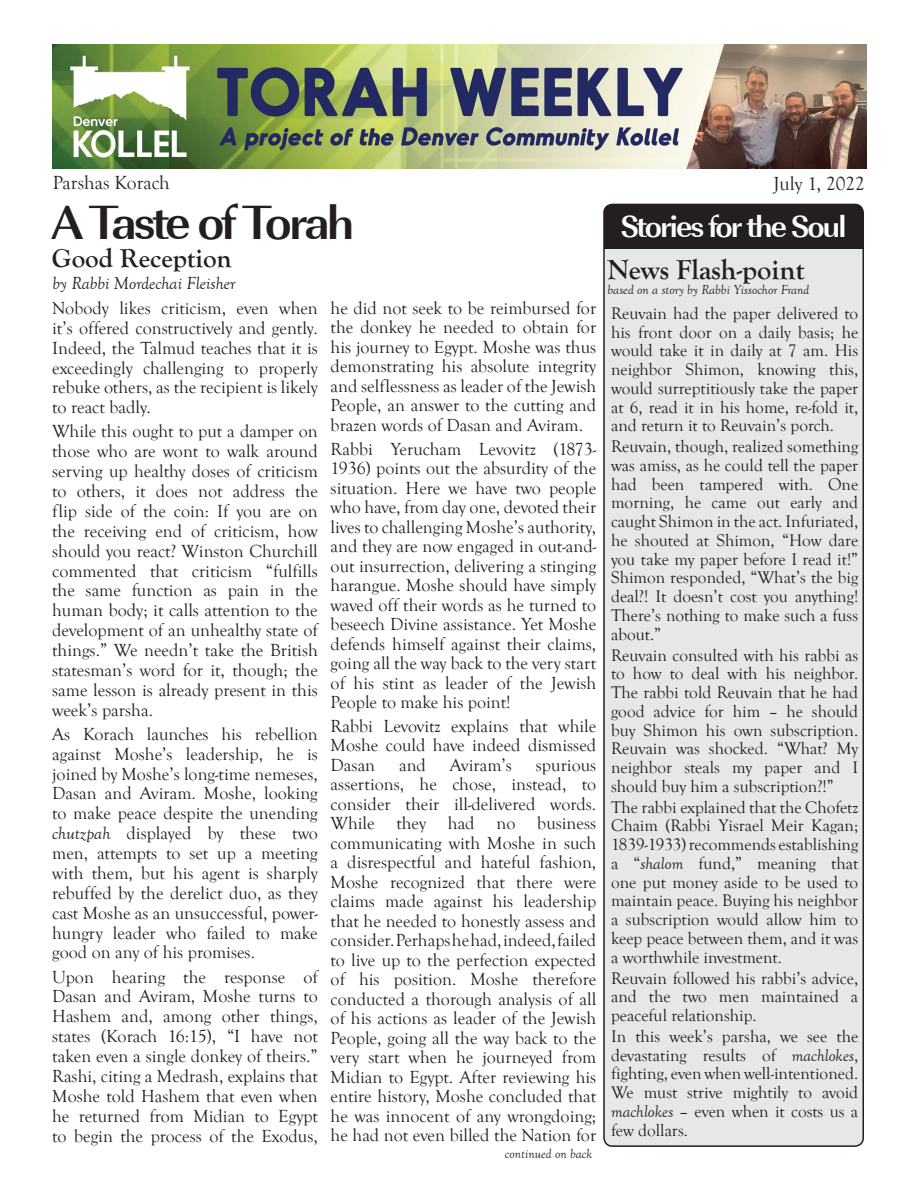
<style>
.page{position:relative;width:918px;height:1188px;background:#fff}
.page>*{position:absolute;margin:0;border:0;box-sizing:border-box;transform-origin:0 0}
.t1{font:700 49.5px "URW Imperial T";letter-spacing:-.06em;color:#231f20}
.t2{font:700 31.5px "URW Imperial T";letter-spacing:-.06em;color:#fff}
.t3{font:700 28.5px "Goudy Old Style T";color:#231f20}
.t4{font:700 27px "Goudy Old Style T";color:#231f20}
.t5{font:19.5px "Goudy Old Style T";color:#231f20}
.t6{font:18px/19.5px "Goudy Old Style T";color:#231f20;text-align:justify}
.t7{font:italic 18px "Goudy Old Style T";color:#231f20}
.t8{font:17.25px/18.8px "Goudy Old Style T";color:#231f20;text-align:justify}
.t9{font:italic 13.5px "Goudy Old Style T";color:#231f20}
.s1{font-style:italic}
</style>
<div class="page">
<div style="left:604px;top:204px;width:259px;height:942px;background:#e6e7e9;border-radius:9px"></div>
<div style="left:604px;top:204px;width:259px;height:45px;background:#231f20"></div>
<div style="left:603px;top:204px;width:261px;height:943px;border:2px solid #231f20;border-radius:9px"></div>
<img style="left:52px;top:44px;width:814px;height:124px">
<p class="t5" style="left:53px;top:172px;width:118px">Parshas Korach</p>
<p class="t5" style="left:774px;top:173px;width:93px">July 1, 2022</p>
<p class="t2" style="left:621px;top:208px;width:227px">Stories for the Soul</p>
<p class="t4" style="left:52px;top:243px;width:181px">Good Reception</p>
<p class="t7" style="left:53px;top:273px;width:184px">by Rabbi Mordechai Fleisher</p>
<p class="t1" style="left:52px;top:193px;width:304px">A Taste of Torah</p>
<p class="t3" style="left:608px;top:253px;width:199px">News Flash-point</p>
<p class="t9" style="left:608px;top:282px;width:203px">based on a story by Rabbi Yissochor Frand</p>
<p class="t6" style="left:52px;top:298px;width:267px;line-height:20px">Nobody likes criticism, even when it’s offered constructively and gently.<br>Indeed, the Talmud teaches that it is exceedingly challenging to properly rebuke others, as the recipient is likely to react badly.</p>
<p class="t6" style="left:52px;top:422px;width:267px;line-height:20px">While this ought to put a damper on those who are wont to walk around serving up healthy doses of criticism to others, it does not address the flip side of the coin: If you are on the receiving end of criticism, how should you react? Winston Churchill commented that criticism “fulfills the same function as pain in the human body; it calls attention to the development of an unhealthy state of things.” We needn’t take the British statesman’s word for it, though; the same lesson is already present in this week’s parsha.</p>
<p class="t6" style="left:52px;top:724px;width:267px;line-height:20px">As Korach launches his rebellion against Moshe’s leadership, he is joined by Moshe’s long-time nemeses, Dasan and Aviram. Moshe, looking to make peace despite the unending <span class="s1">chutzpah</span> displayed by these two men, attempts to set up a meeting with them, but his agent is sharply rebuffed by the derelict duo, as they cast Moshe as an unsuccessful, power&shy;hungry leader who failed to make good on any of his promises.</p>
<p class="t6" style="left:52px;top:967px;width:267px;line-height:20px">Upon hearing the response of Dasan and Aviram, Moshe turns to Hashem and, among other things, states (Korach 16:15), “I have not taken even a single donkey of theirs.” Rashi, citing a Medrash, explains that Moshe told Hashem that even when he returned from Midian to Egypt to begin the process of the Exodus,</p>
<p class="t6" style="left:331px;top:299px;width:267px">he did not seek to be reimbursed for the donkey he needed to obtain for his journey to Egypt. Moshe was thus demonstrating his absolute integrity and selflessness as leader of the Jewish People, an answer to the cutting and brazen words of Dasan and Aviram.</p>
<p class="t6" style="left:331px;top:439px;width:267px">Rabbi Yerucham Levovitz (1873- 1936) points out the absurdity of the situation. Here we have two people who have, from day one, devoted their lives to challenging Moshe’s authority, and they are now engaged in out-and&shy;out insurrection, delivering a stinging harangue. Moshe should have simply waved off their words as he turned to beseech Divine assistance. Yet Moshe defends himself against their claims, going all the way back to the very start of his stint as leader of the Jewish People to make his point!</p>
<p class="t6" style="left:331px;top:717px;width:267px">Rabbi Levovitz explains that while Moshe could have indeed dismissed Dasan</p>
<p class="t6" style="left:399px;top:756px;width:28px">and</p>
<p class="t6" style="left:450px;top:756px;width:64px">Aviram’s</p>
<p class="t6" style="left:331px;top:756px;width:267px;text-indent:205px">spurious assertions, he chose, instead, to consider their ill-delivered words.<br>While they had no business communicating with Moshe in such a disrespectful and hateful fashion, Moshe recognized that there were claims made against his leadership that he needed to honestly assess and consider. Perhaps he had, indeed, failed to live up to the perfection expected of his position. Moshe therefore conducted a thorough analysis of all of his actions as leader of the Jewish People, going all the way back to the very start when he journeyed from Midian to Egypt. After reviewing his entire history, Moshe concluded that he was innocent of any wrongdoing; he had not even billed the Nation for</p>
<p class="t9" style="left:505px;top:1146px;width:89px">continued on back</p>
<p class="t8" style="left:611px;top:304px;width:249px">Reuvain had the paper delivered to his front door on a daily basis; he would take it in daily at 7 am. His neighbor Shimon, knowing this, would surreptitiously take the paper at 6, read it in his home, re-fold it, and return it to Reuvain’s porch.</p>
<p class="t8" style="left:611px;top:438px;width:249px">Reuvain, though, realized something was amiss, as he could tell the paper had been tampered with. One morning, he came out early and caught Shimon in the act. Infuriated, he shouted at Shimon, “How dare you take my paper before I read it!” Shimon responded, “What’s the big deal?! It doesn’t cost you anything!<br>There’s nothing to make such a fuss about.”</p>
<p class="t8" style="left:611px;top:646px;width:249px">Reuvain consulted with his rabbi as to how to deal with his neighbor.<br>The rabbi told Reuvain that he had good advice for him – he should buy Shimon his own subscription.<br>Reuvain was shocked. “What? My neighbor steals my paper and I should buy him a subscription?!”</p>
<p class="t8" style="left:611px;top:798px;width:249px">The rabbi explained that the Chofetz Chaim (Rabbi Yisrael Meir Kagan; 1839-1933) recommends establishing a “<span class="s1">shalom</span> fund,” meaning that one put money aside to be used to maintain peace. Buying his neighbor a subscription would allow him to keep peace between them, and it was a worthwhile investment.</p>
<p class="t8" style="left:611px;top:969px;width:249px">Reuvain followed his rabbi’s advice, and the two men maintained a peaceful relationship.</p>
<p class="t8" style="left:611px;top:1027px;width:249px">In this week’s parsha, we see the devastating results of <span class="s1">machlokes</span>, fighting, even when well-intentioned.<br>We must strive mightily to avoid <span class="s1">machlokes</span> – even when it costs us a few dollars.</p>
</div>
